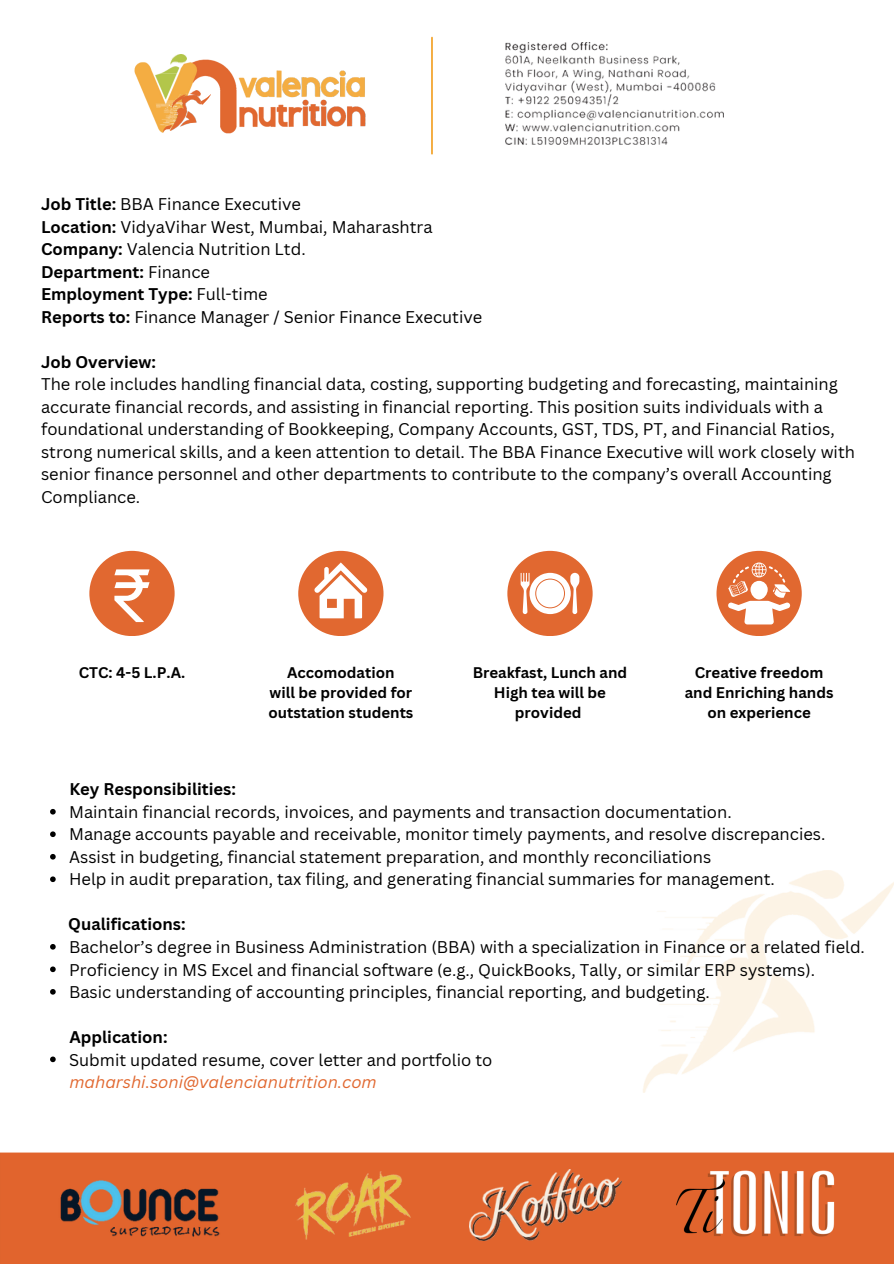
<style>
.page{position:relative;width:894px;height:1264px;background:#fff}
.page>*{position:absolute;margin:0;border:0;box-sizing:border-box;transform-origin:0 0}
.t1{font:16.5px/22.5px "Canva Sans";color:#000}
.t2{font:700 16.5px "Canva Sans";color:#000}
.t3{font:italic 16.5px "Canva Sans";color:#e16830}
.t4{font:700 15px/20.2px "Canva Sans";color:#000;text-align:center}
.s1{font-weight:700}
.s2{font-weight:400}
</style>
<div class="page">
<img style="left:134px;top:54px;width:114px;height:80px">
<img style="left:171px;top:55px;width:16px;height:10px">
<img style="left:248px;top:70px;width:118px;height:57px">
<img style="left:193px;top:91px;width:7px;height:5px">
<img style="left:193px;top:96px;width:9px;height:35px">
<svg style="left:201px;top:94px;width:10px;height:11px"></svg>
<img style="left:148px;top:87px;width:45px;height:47px">
<img style="left:505px;top:42px;width:218px;height:102px">
<img style="left:431px;top:36px;width:1px;height:119px">
<img style="left:0;top:1152px;width:893px;height:111px">
<img style="left:469px;top:1169px;width:152px;height:71px">
<img style="left:48px;top:1174px;width:195px;height:67px">
<img style="left:296px;top:1171px;width:114px;height:68px">
<img style="left:636px;top:870px;width:257px;height:222px">
<div style="left:716px;top:551px;width:85px;height:85px;background:#e16830;border-radius:50%"></div>
<svg style="left:727px;top:562px;width:63px;height:62px"></svg>
<div style="left:298px;top:551px;width:85px;height:85px;background:#e16830;border-radius:50%"></div>
<svg style="left:314px;top:562px;width:53px;height:56px"></svg>
<div style="left:507px;top:551px;width:85px;height:85px;background:#e16830;border-radius:50%"></div>
<svg style="left:520px;top:573px;width:59px;height:41px"></svg>
<div style="left:89px;top:551px;width:85px;height:85px;background:#e16830;border-radius:50%"></div>
<svg style="left:114px;top:569px;width:35px;height:53px"></svg>
<svg style="left:50px;top:809px;width:6px;height:5px"></svg>
<svg style="left:50px;top:831px;width:6px;height:6px"></svg>
<svg style="left:50px;top:854px;width:6px;height:5px"></svg>
<svg style="left:50px;top:876px;width:6px;height:6px"></svg>
<svg style="left:50px;top:944px;width:6px;height:5px"></svg>
<svg style="left:50px;top:966px;width:6px;height:6px"></svg>
<svg style="left:50px;top:989px;width:6px;height:5px"></svg>
<svg style="left:50px;top:1056px;width:6px;height:6px"></svg>
<p class="t1" style="left:41px;top:192px;width:261px"><span class="s1">Job Title:</span> BBA Finance Executive</p>
<p class="t1" style="left:41px;top:215px;width:393px"><span class="s1">Location:</span> VidyaVihar West, Mumbai, Maharashtra</p>
<p class="t1" style="left:41px;top:237px;width:266px"><span class="s1">Company:</span> Valencia Nutrition Ltd.</p>
<p class="t2" style="left:41px;top:260px;width:170px">Department: <span class="s2">Finance</span></p>
<p class="t2" style="left:41px;top:282px;width:228px">Employment Type: <span class="s2">Full-time</span></p>
<p class="t1" style="left:41px;top:305px;width:442px"><span class="s1">Reports to:</span> Finance Manager / Senior Finance Executive</p>
<h2 class="t2" style="left:41px;top:350px;width:116px">Job Overview:</h2>
<p class="t1" style="left:41px;top:372px;width:815px">The role includes handling financial data, costing, supporting budgeting and forecasting, maintaining accurate financial records, and assisting in financial reporting. This position suits individuals with a foundational understanding of Bookkeeping, Company Accounts, GST, TDS, PT, and Financial Ratios, strong numerical skills, and a keen attention to detail. The BBA Finance Executive will work closely with senior finance personnel and other departments to contribute to the company’s overall Accounting Compliance.</p>
<p class="t4" style="left:79px;top:661px;width:108px">CTC: 4-5 L.P.A.</p>
<h2 class="t4" style="left:268px;top:661px;width:146px">Accomodation<br>will be provided for outstation students</h2>
<p class="t4" style="left:472px;top:661px;width:156px">Breakfast, Lunch and<br>High tea will be provided</p>
<h2 class="t4" style="left:684px;top:661px;width:150px">Creative freedom and Enriching hands on experience</h2>
<p class="t2" style="left:69px;top:777px;width:168px">Key Responsibilities:</p>
<p class="t1" style="left:69px;top:800px;width:664px">Maintain financial records, invoices, and payments and transaction documentation.</p>
<h2 class="t1" style="left:69px;top:822px;width:757px">Manage accounts payable and receivable, monitor timely payments, and resolve discrepancies.</h2>
<p class="t1" style="left:69px;top:845px;width:643px">Assist in budgeting, financial statement preparation, and monthly reconciliations</p>
<p class="t1" style="left:69px;top:867px;width:707px">Help in audit preparation, tax filing, and generating financial summaries for management.</p>
<p class="t2" style="left:68px;top:912px;width:119px">Qualifications:</p>
<h2 class="t1" style="left:69px;top:935px;width:797px">Bachelor’s degree in Business Administration (BBA) with a specialization in Finance or a related field.</h2>
<p class="t1" style="left:69px;top:957px;width:747px">Proficiency in MS Excel and financial software (e.g., QuickBooks, Tally, or similar ERP systems).</p>
<p class="t1" style="left:69px;top:980px;width:642px">Basic understanding of accounting principles, financial reporting, and budgeting.</p>
<p class="t2" style="left:69px;top:1025px;width:100px">Application:</p>
<p class="t1" style="left:69px;top:1047px;width:424px">Submit updated resume, cover letter and portfolio to</p>
<h2 class="t3" style="left:69px;top:1070px;width:309px">maharshi.soni@valencianutrition.com</h2>
</div>
